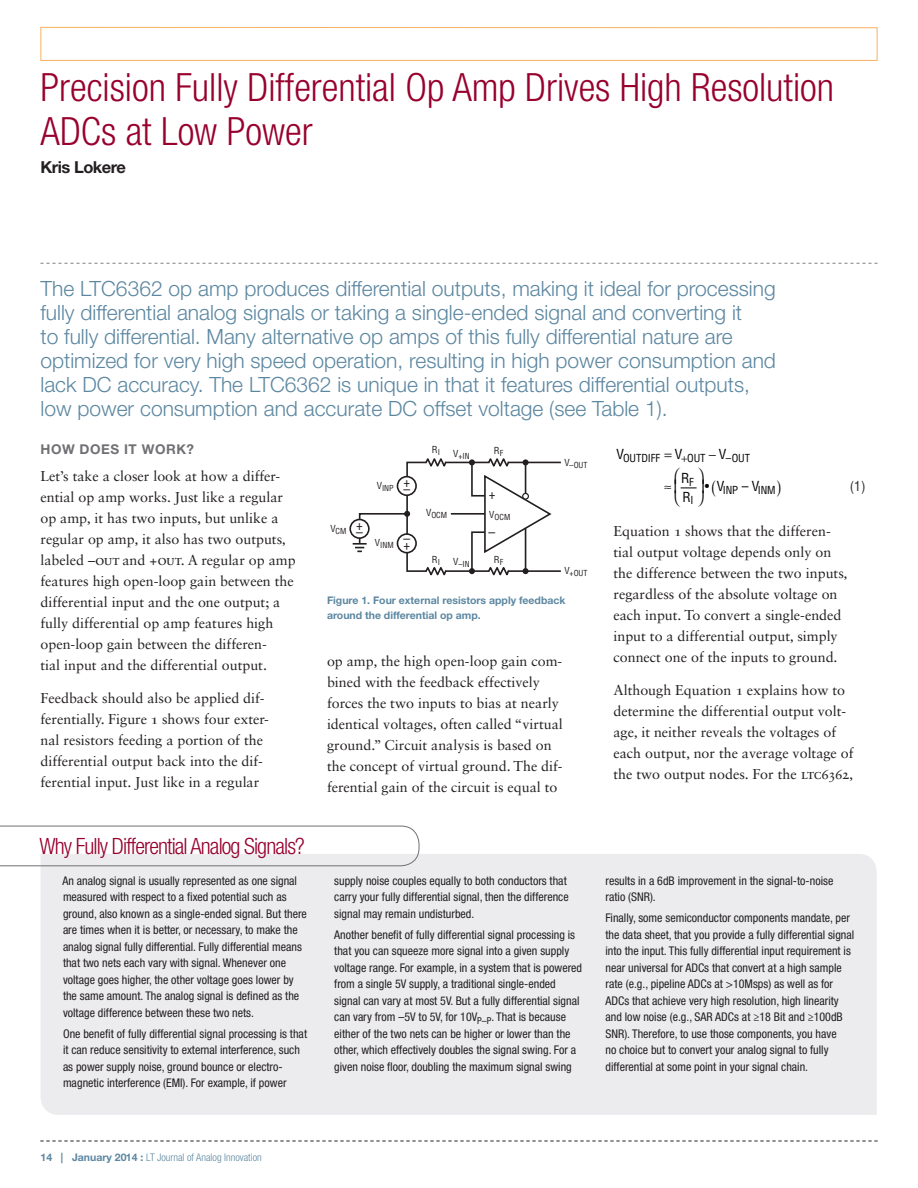
<style>
.page{position:relative;width:918px;height:1188px;background:#fff}
.page>*{position:absolute;margin:0;border:0;box-sizing:border-box;transform-origin:0 0}
.t1{font:300 condensed 39px/43.5px "Helvetica Neue LT Std";color:#98012d}
.t2{font:300 condensed 22.5px "Helvetica Neue LT Std";letter-spacing:-.04em;color:#98012d}
.Intro_Text{font:300 21px/24px "Helvetica Neue LT Std";color:#5c87a1}
.Author{font:700 16.5px "Helvetica Neue LT Std";letter-spacing:-.03em;color:#231f20}
.Body_Text{font:14.25px/21px "Sabon LT Std";color:#231f20}
.Heading_1{font:700 13.5px "Helvetica Neue LT Std";letter-spacing:.04em;color:#717074}
.t3{font:13.5px/18.9px "Linear Helv Cond";color:#000}
.t4{font:13.5px "Linear Helv Cond";color:#231f20}
.Formula_First{font:13.5px "Linear Helv Cond";color:#312f30}
.Sidebar_Text{font:condensed 12px/16.5px "Helvetica Neue LT Std";color:#231f20}
.t5{font:10.8px/18.9px "Linear Helv Cond";letter-spacing:-.01em;color:#000}
.t6{font:700 10.5px/15px "Helvetica Neue LT Std";color:#5c87a1}
.t7{font:300 condensed 10.5px "Helvetica Neue LT Std";color:#5c87a1}
.t8{font:9.45px "Linear Helv Cond";color:#231f20}
.t9{font:8.1px "Linear Helv Cond";color:#231f20}
.s1{font-weight:700;font-size:11.4px}
.s2{font-size:9.3px}
.s3{font-weight:700;font-stretch:normal}
</style>
<div class="page">
<svg style="left:40px;top:263px;width:838px;height:1px"></svg>
<div style="left:40px;top:27px;width:838px;height:34px;border:1px solid #fab061"></div>
<svg style="left:40px;top:1141px;width:838px;height:1px"></svg>
<div style="left:41px;top:854px;width:836px;height:261px;background:#ececee"></div>
<svg style="left:0;top:825px;width:420px;height:42px"></svg>
<hr style="left:451px;top:513px;width:34px;height:2px;background:#231f20">
<div style="left:406px;top:462px;width:156px;height:110px;border:2px solid #231f20"></div>
<svg style="left:469px;top:458px;width:83px;height:118px"></svg>
<svg style="left:424px;top:458px;width:24px;height:9px"></svg>
<svg style="left:424px;top:567px;width:24px;height:9px"></svg>
<div style="left:397px;top:477px;width:19px;height:18px;background:#fff;border-radius:50%"></div>
<div style="left:397px;top:476px;width:20px;height:20px;border:2px solid #231f20;border-radius:50%"></div>
<div style="left:397px;top:533px;width:20px;height:20px;border:2px solid #231f20;border-radius:50%"></div>
<div style="left:349px;top:519px;width:21px;height:20px;border:2px solid #231f20;border-radius:50%"></div>
<svg style="left:680px;top:487px;width:17px;height:2px"></svg>
<svg style="left:353px;top:511px;width:57px;height:41px"></svg>
<p class="t1" style="left:40px;top:65px;width:795px">Precision Fully Differential Op Amp Drives High Resolution<br>ADCs at Low Power</p>
<p class="Author" style="left:40px;top:157px;width:87px">Kris Lokere</p>
<p class="Intro_Text" style="left:40px;top:276px;width:737px">The LTC6362 op amp produces differential outputs, making it ideal for processing fully differential analog signals or taking a single-ended signal and converting it<br>to fully differential. Many alternative op amps of this fully differential nature are optimized for very high speed operation, resulting in high power consumption and lack DC accuracy. The LTC6362 is unique in that it features differential outputs, low power consumption and accurate DC offset voltage (see Table 1).</p>
<p class="Heading_1" style="left:40px;top:441px;width:155px">HOW DOES IT WORK?</p>
<p class="Body_Text" style="left:40px;top:466px;width:257px">Let’s take a closer look at how a differ&shy;ential op amp works. Just like a regular op amp<span class="s1">,</span> it has two inputs<span class="s1">,</span> but unlike a regular op amp<span class="s1">,</span> it also has two outputs<span class="s1">, </span>labeled –OUT and +OUT. A regular op amp features high open-loop gain between the differential input and the one output; a fully differential op amp features high open-loop gain between the differen-<br>tial input and the differential output.</p>
<p class="Body_Text" style="left:40px;top:688px;width:230px">Feedback should also be applied dif&shy;ferentially. Figure <span class="s2">1</span> shows four exter&shy;nal resistors feeding a portion of the differential output back into the dif&shy;ferential input. Just like in a regular</p>
<p class="t2" style="left:39px;top:833px;width:267px">Why Fully Differential Analog Signals?</p>
<p class="Sidebar_Text" style="left:63px;top:872px;width:246px">An analog signal is usually represented as one signal measured with respect to a fixed potential such as ground, also known as a single-ended signal. But there are times when it is better, or necessary, to make the analog signal fully differential. Fully differential means that two nets each vary with signal. Whenever one voltage goes higher, the other voltage goes lower by the same amount. The analog signal is defined as the voltage difference between these two nets.</p>
<p class="Sidebar_Text" style="left:63px;top:1025px;width:246px">One benefit of fully differential signal processing is that it can reduce sensitivity to external interference, such as power supply noise, ground bounce or electro&shy;magnetic interference (EMI). For example, if power</p>
<p class="t9" style="left:377px;top:483px;width:18px"><sup>V</sup>INP</p>
<p class="t4" style="left:403px;top:473px;width:8px">+</p>
<p class="t4" style="left:403px;top:481px;width:8px">–</p>
<p class="t9" style="left:330px;top:526px;width:18px"><sup>V</sup>CM</p>
<p class="t4" style="left:356px;top:516px;width:8px">+</p>
<p class="t4" style="left:356px;top:524px;width:8px">–</p>
<p class="t9" style="left:375px;top:540px;width:20px"><sup>V</sup>INM</p>
<p class="t8" style="left:432px;top:444px;width:10px">R<sub>I</sub></p>
<p class="t9" style="left:453px;top:451px;width:18px"><sup>V</sup>+IN</p>
<p class="t9" style="left:426px;top:510px;width:23px"><sup>V</sup>OCM</p>
<p class="t8" style="left:432px;top:553px;width:10px">R<sub>I</sub></p>
<p class="t9" style="left:453px;top:559px;width:18px"><sup>V</sup>–IN</p>
<p class="t8" style="left:494px;top:444px;width:11px">R<sub>F</sub></p>
<p class="t4" style="left:489px;top:486px;width:8px">+</p>
<p class="t9" style="left:489px;top:512px;width:23px"><sup>V</sup>OCM</p>
<p class="t8" style="left:494px;top:554px;width:11px">R<sub>F</sub></p>
<p class="t4" style="left:489px;top:523px;width:8px">–</p>
<p class="t9" style="left:564px;top:460px;width:25px"><sup>V</sup>–OUT</p>
<p class="t9" style="left:564px;top:568px;width:25px"><sup>V</sup>+OUT</p>
<p class="t6" style="left:327px;top:592px;width:240px">Figure 1. Four external resistors apply feedback around the differential op amp.</p>
<p class="Body_Text" style="left:327px;top:650px;width:237px">op amp<span class="s1">,</span> the high open-loop gain com&shy;bined with the feedback effectively forces the two inputs to bias at nearly identical voltages<span class="s1">,</span> often called “virtual ground.” Circuit analysis is based on the concept of virtual ground. The dif&shy;ferential gain of the circuit is equal to</p>
<p class="t3" style="left:616px;top:445px;width:9px">V</p>
<p class="t3" style="left:675px;top:445px;width:9px">V</p>
<p class="t3" style="left:709px;top:445px;width:19px">−V</p>
<p class="t3" style="left:681px;top:468px;width:11px">R<br>R</p>
<p class="t3" style="left:717px;top:477px;width:9px">V</p>
<p class="t3" style="left:742px;top:477px;width:19px">–V</p>
<p class="t5" style="left:623px;top:449px;width:39px">OUTDIFF</p>
<p class="t5" style="left:687px;top:449px;width:20px">OUT</p>
<p class="t5" style="left:726px;top:449px;width:26px">–OUT</p>
<p class="t5" style="left:689px;top:472px;width:6px">F<br>I</p>
<p class="t5" style="left:723px;top:480px;width:17px">INP</p>
<p class="t5" style="left:758px;top:480px;width:19px">INM</p>
<p class="t3" style="left:705px;top:477px;width:6px">•</p>
<p class="Formula_First" style="left:850px;top:478px;width:17px">(1)</p>
<p class="Body_Text" style="left:614px;top:520px;width:235px">Equation <span class="s2">1</span> shows that the differen&shy;tial output voltage depends only on the difference between the two inputs<span class="s1">, </span>regardless of the absolute voltage on each input. To convert a single-ended input to a differential output<span class="s1">,</span> simply connect one of the inputs to ground.</p>
<p class="Body_Text" style="left:614px;top:679px;width:242px">Although Equation <span class="s2">1</span> explains how to determine the differential output volt&shy;age<span class="s1">,</span> it neither reveals the voltages of each output<span class="s1">,</span> nor the average voltage of the two output nodes. For the LTC6362<span class="s1">,</span></p>
<p class="Sidebar_Text" style="left:334px;top:872px;width:236px">supply noise couples equally to both conductors that carry your fully differential signal, then the difference signal may remain undisturbed.</p>
<p class="Sidebar_Text" style="left:334px;top:926px;width:249px">Another benefit of fully differential signal processing is that you can squeeze more signal into a given supply voltage range. For example, in a system that is powered from a single 5V supply, a traditional single-ended signal can vary at most 5V. But a fully differential signal can vary from –5V to 5V, for 10V<sub>P–P</sub>. That is because either of the two nets can be higher or lower than the other, which effectively doubles the signal swing. For a given noise floor, doubling the maximum signal swing</p>
<p class="Sidebar_Text" style="left:606px;top:872px;width:229px">results in a 6dB improvement in the signal-to-noise ratio (SNR).</p>
<p class="Sidebar_Text" style="left:606px;top:910px;width:250px">Finally, some semiconductor components mandate, per the data sheet, that you provide a fully differential signal into the input. This fully differential input requirement is near universal for ADCs that convert at a high sample rate (e.g., pipeline ADCs at &gt;10Msps) as well as for ADCs that achieve very high resolution, high linearity and low noise (e.g., SAR ADCs at ≥18 Bit and ≥100dB SNR). Therefore, to use those components, you have<br>no choice but to convert your analog signal to fully differential at some point in your signal chain.</p>
<p class="t7" style="left:40px;top:1151px;width:223px"><span class="s3">14 | January 2014 :</span> LT Journal of Analog Innovation</p>
</div>
